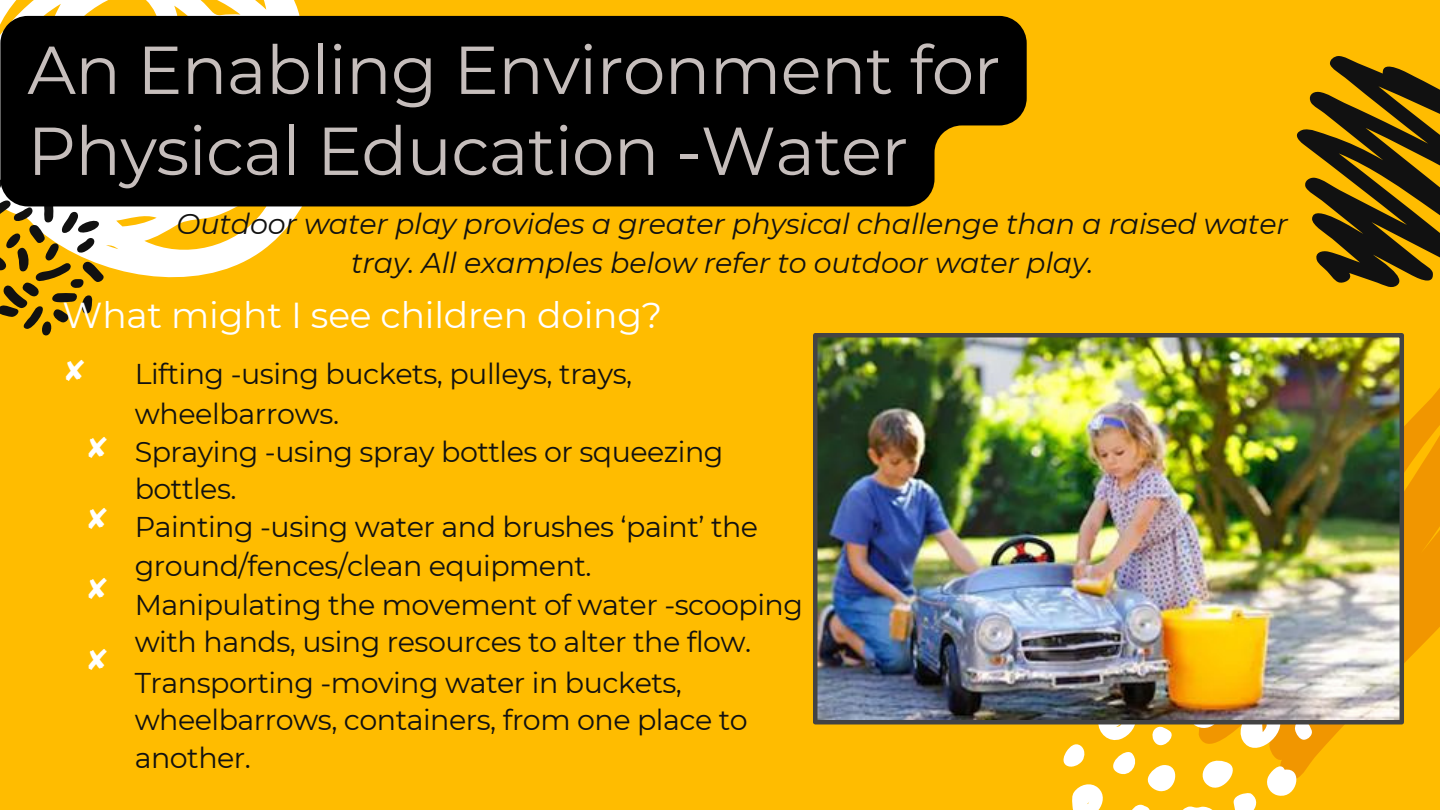
<style>
.page{position:relative;width:1440px;height:810px;background:#ffbc00}
.page>*{position:absolute;margin:0;border:0;box-sizing:border-box;transform-origin:0 0}
.t1{font:67.6px/81px "Montserrat";letter-spacing:-.01em;color:#c6bebc}
.t2{font:36px "Montserrat";letter-spacing:-.005em;color:#fff}
.t3{font:28.6px/38.2px "Montserrat";letter-spacing:-.015em;color:#111}
.t4{font:italic 28.6px/39px "Montserrat";letter-spacing:-.005em;color:#111}
.t5{font:28.6px "DejaVu Sans";color:#fff}
</style>
<div class="page">
<svg style="left:0;top:0;width:353px;height:278px"></svg>
<svg style="left:0;top:206px;width:106px;height:130px"></svg>
<svg style="left:1314px;top:388px;width:126px;height:370px;fill:#f19600"></svg>
<svg style="left:1061px;top:724px;width:253px;height:86px"></svg>
<svg style="left:1296px;top:56px;width:144px;height:231px"></svg>
<img style="left:819px;top:339px;width:579px;height:379px">
<div style="left:813px;top:333px;width:591px;height:391px;border:5px solid #434343"></div>
<div style="left:0;top:16px;width:1027px;height:190px;background:#000"></div>
<h1 class="t1" style="left:27px;top:29px;width:975px">An Enabling Environment for<br>Physical Education -Water</h1>
<p class="t4" style="left:351px;top:205px;width:938px;text-indent:-175px">Outdoor water play provides a greater physical challenge than a raised water tray. All examples below refer to outdoor water play.</p>
<p class="t2" style="left:63px;top:293px;width:601px">What might I see children doing?</p>
<p class="t5" style="left:63px;top:354px;width:25px">✘</p>
<p class="t3" style="left:135px;top:355px;width:670px">Lifting -using buckets, pulleys, trays, wheelbarrows.<br>Spraying -using spray bottles or squeezing bottles.<br>Painting -using water and brushes ‘paint’ the ground/fences/clean equipment.<br>Manipulating the movement of water -scooping with hands, using resources to alter the flow.</p>
<p class="t3" style="left:135px;top:664px;width:615px;line-height:37.6px">Transporting -moving water in buckets, wheelbarrows, containers, from one place to another.</p>
<p class="t5" style="left:85px;top:432px;width:25px">✘</p>
<p class="t5" style="left:85px;top:502px;width:25px">✘</p>
<p class="t5" style="left:85px;top:573px;width:25px">✘</p>
<p class="t5" style="left:85px;top:643px;width:25px">✘</p>
</div>
